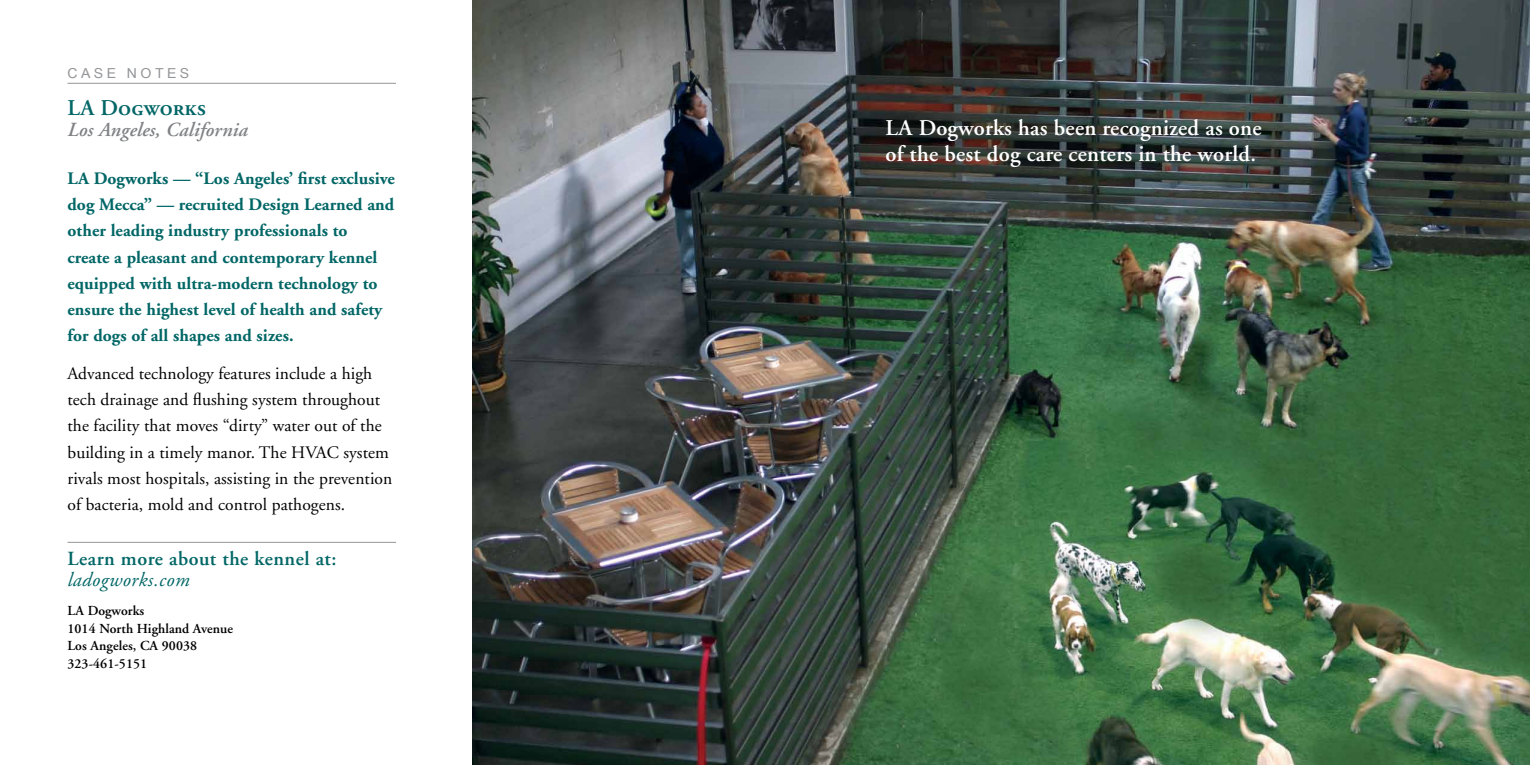
<style>
.page{position:relative;width:1530px;height:765px;background:#fff}
.page>*{position:absolute;margin:0;border:0;box-sizing:border-box;transform-origin:0 0}
.t1{font:600 22.5px/26.2px "Adobe Garamond";letter-spacing:.01em;color:#fff}
.t2{font:22.5px "Adobe Garamond Semibold SC";letter-spacing:.005em;color:#026666}
.t3{font:600 20px "Adobe Garamond";letter-spacing:.025em;color:#026666}
.t4{font:italic 600 20px "Adobe Garamond";letter-spacing:.005em;color:#808285}
.t5{font:italic 20px "Adobe Garamond";letter-spacing:.025em;color:#026666}
.t6{font:17.5px/26.2px "Adobe Garamond Bold Os F";letter-spacing:.005em;color:#026666}
.t7{font:17.5px/26.2px "Adobe Garamond";letter-spacing:.005em;color:#000}
.t8{font:600 13.75px/17.5px "Adobe Garamond";letter-spacing:.005em;color:#000}
.t9{font:13.75px "Arial Narrow";letter-spacing:.2em;color:#939598;scale:1.25 1}
</style>
<div class="page">
<img style="left:472px;top:0;width:1058px;height:765px">
<hr style="left:68px;top:83px;width:328px;height:1px;background:#939598">
<hr style="left:68px;top:542px;width:328px;height:1px;background:#939598">
<p class="t9" style="left:68px;top:63px;width:99px">CASE NOTES</p>
<p class="t2" style="left:68px;top:96px;width:140px">LA Dogworks</p>
<p class="t4" style="left:68px;top:119px;width:182px">Los Angeles, California</p>
<p class="t6" style="left:68px;top:165px;width:329px">LA Dogworks — “Los Angeles’ first exclusive dog Mecca” — recruited Design Learned and other leading industry professionals to<br>create a pleasant and contemporary kennel equipped with ultra-modern technology to ensure the highest level of health and safety for dogs of all shapes and sizes.</p>
<p class="t7" style="left:68px;top:361px;width:326px">Advanced technology features include a high tech drainage and flushing system throughout the facility that moves “dirty” water out of the building in a timely manor. The HVAC system rivals most hospitals, assisting in the prevention of bacteria, mold and control pathogens.</p>
<p class="t3" style="left:68px;top:548px;width:271px">Learn more about the kennel at:</p>
<p class="t5" style="left:68px;top:569px;width:124px">ladogworks.com</p>
<p class="t8" style="left:68px;top:602px;width:167px">LA Dogworks<br>1014 North Highland Avenue<br>Los Angeles, CA 90038<br>323-461-5151</p>
<p class="t1" style="left:885px;top:115px;width:378px">LA Dogworks has been recognized as one of the best dog care centers in the world.</p>
</div>
